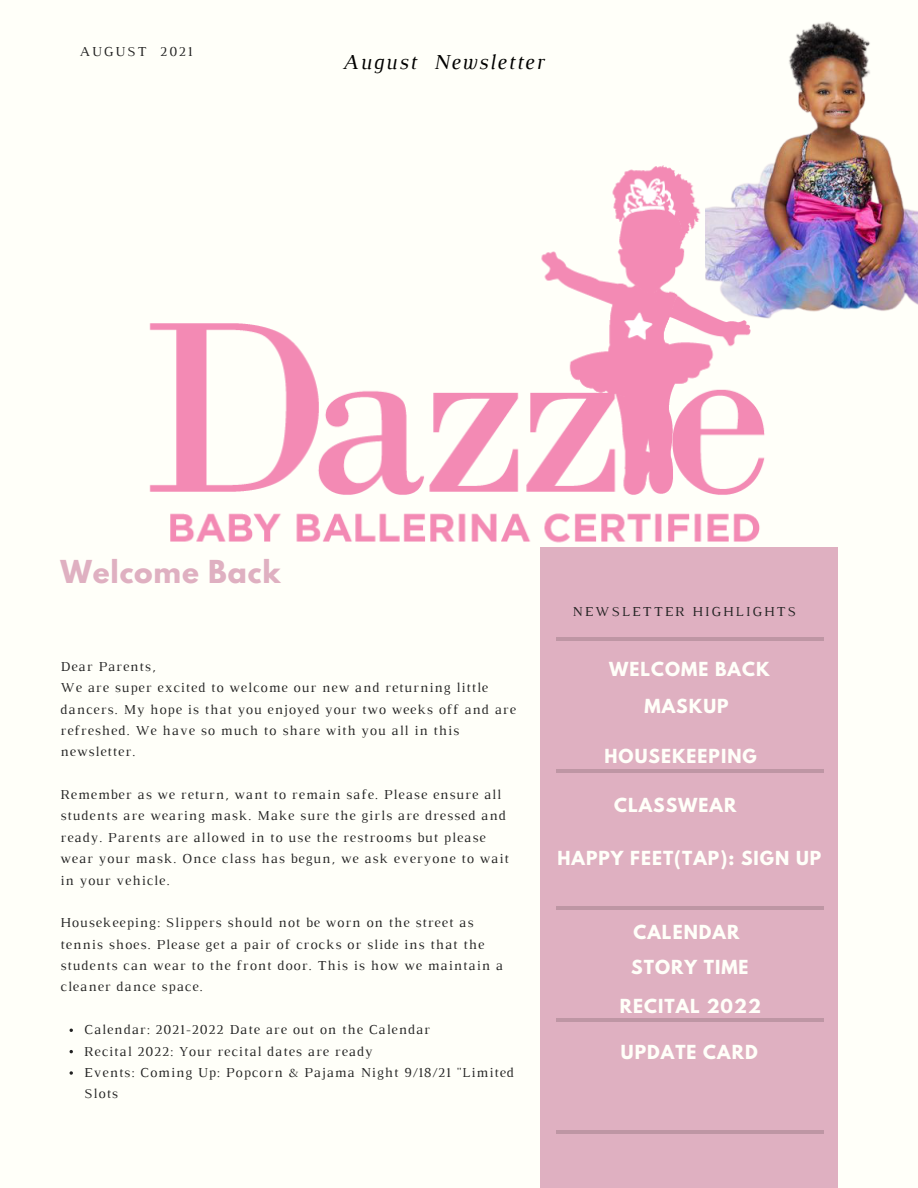
<style>
.page{position:relative;width:918px;height:1188px;background:#fffff9}
.page>*{position:absolute;margin:0;border:0;box-sizing:border-box;transform-origin:0 0}
.t1{font:700 28.05px "League Spartan";letter-spacing:.03em;color:#dfb0c1}
.t2{font:italic 21.75px "Luthier";letter-spacing:.07em;color:#000}
.t3{font:700 17.1px "League Spartan";letter-spacing:.06em;color:#fffff9}
.t4{font:13.95px/21.3px "Luthier";letter-spacing:.07em;color:#222}
.t5{font:13.95px "Luthier";letter-spacing:.14em;color:#222}
</style>
<div class="page">
<div style="left:541px;top:547px;width:297px;height:641px;background:#dfb0c1"></div>
<hr style="left:556px;top:769px;width:268px;height:3px;background:#000">
<hr style="left:556px;top:907px;width:268px;height:3px;background:#000">
<hr style="left:556px;top:1019px;width:268px;height:3px;background:#000">
<hr style="left:556px;top:1130px;width:268px;height:3px;background:#000">
<hr style="left:556px;top:638px;width:268px;height:3px;background:#000">
<img style="left:149px;top:165px;width:616px;height:408px">
<img style="left:706px;top:21px;width:212px;height:343px">
<svg style="left:70px;top:1071px;width:3px;height:4px"></svg>
<p class="t5" style="left:80px;top:46px;width:114px">AUGUST 2021</p>
<p class="t2" style="left:342px;top:54px;width:203px">August Newsletter</p>
<p class="t1" style="left:61px;top:557px;width:221px">Welcome Back</p>
<p class="t4" style="left:61px;top:657px;width:97px">Dear Parents,</p>
<p class="t4" style="left:61px;top:678px;width:457px">We are super excited to welcome our new and returning little dancers. My hope is that you enjoyed your two weeks off and are refreshed. We have so much to share with you all in this newsletter.</p>
<p class="t4" style="left:61px;top:785px;width:450px">Remember as we return, want to remain safe. Please ensure all students are wearing mask. Make sure the girls are dressed and ready. Parents are allowed in to use the restrooms but please wear your mask. Once class has begun, we ask everyone to wait in your vehicle.</p>
<p class="t4" style="left:61px;top:913px;width:444px">Housekeeping: Slippers should not be worn on the street as tennis shoes. Please get a pair of crocks or slide ins that the students can wear to the front door. This is how we maintain a cleaner dance space.</p>
<p class="t4" style="left:84px;top:1020px;width:347px">Calendar: 2021-2022 Date are out on the Calendar</p>
<p class="t4" style="left:84px;top:1041px;width:290px">Recital 2022: Your recital dates are ready</p>
<p class="t4" style="left:84px;top:1063px;width:431px">Events: Coming Up: Popcorn &amp; Pajama Night 9/18/21 "Limited<br>Slots</p>
<p class="t5" style="left:572px;top:607px;width:225px">NEWSLETTER HIGHLIGHTS</p>
<p class="t3" style="left:609px;top:660px;width:162px">WELCOME BACK</p>
<p class="t3" style="left:645px;top:698px;width:86px">MASKUP</p>
<p class="t3" style="left:605px;top:748px;width:154px">HOUSEKEEPING</p>
<p class="t3" style="left:614px;top:796px;width:124px">CLASSWEAR</p>
<p class="t3" style="left:557px;top:850px;width:265px">HAPPY FEET(TAP): SIGN UP</p>
<p class="t3" style="left:634px;top:924px;width:107px">CALENDAR</p>
<p class="t3" style="left:631px;top:958px;width:119px">STORY TIME</p>
<p class="t3" style="left:620px;top:998px;width:143px">RECITAL 2022</p>
<p class="t3" style="left:621px;top:1044px;width:138px">UPDATE CARD</p>
</div>
